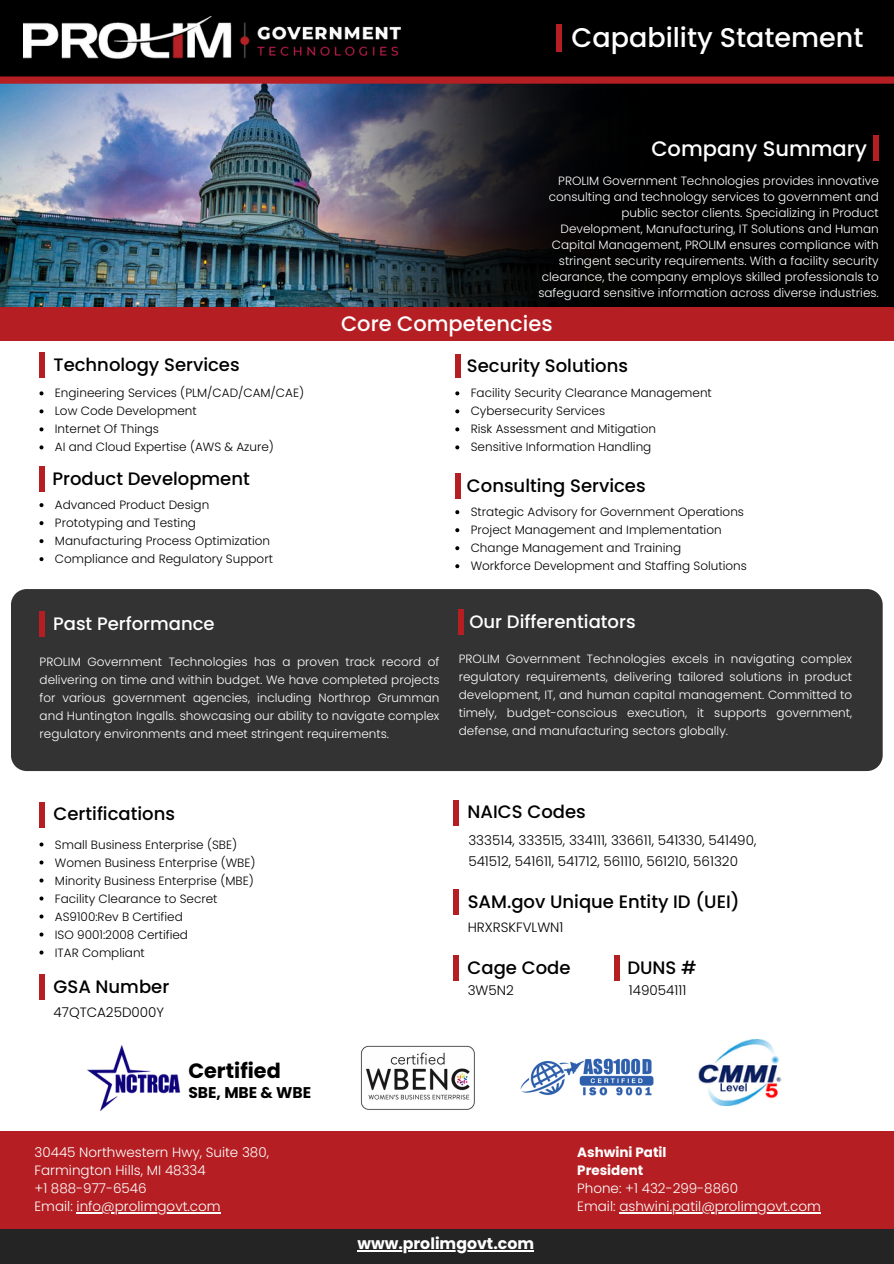
<style>
.page{position:relative;width:894px;height:1264px;background:#fff}
.page>*{position:absolute;margin:0;border:0;box-sizing:border-box;transform-origin:0 0}
.t1{font:500 27px "Poppins";color:#fff}
.t2{font:500 21px "Poppins";color:#fff}
.t3{font:700 20.7px "Poppins";color:#000}
.t4{font:500 18px "Poppins";color:#000}
.t5{font:500 18px "Poppins";color:#fff}
.t6{font:700 15.75px "Poppins";color:#fff}
.t7{font:700 15.6px "Poppins";color:#000}
.t8{font:300 13.5px "Poppins";color:#fff}
.t9{font:300 13.5px "Poppins";color:#000}
.t10{font:700 13.5px "Poppins";color:#fff}
.t11{font:300 12px/18px "Poppins";color:#fff;text-align:justify}
.t12{font:300 12px "Poppins";color:#000}
</style>
<div class="page">
<div style="left:0;top:1131px;width:893px;height:128px;background:#b51f23"></div>
<img style="left:0;top:84px;width:242px;height:223px">
<img style="left:242px;top:84px;width:651px;height:223px">
<div style="left:872px;top:135px;width:6px;height:26px;background:#b51f23"></div>
<div style="left:0;top:0;width:893px;height:84px;background:#b51f23"></div>
<div style="left:0;top:0;width:893px;height:76px;background:#000"></div>
<div style="left:556px;top:25px;width:5px;height:27px;background:#b51f23"></div>
<img style="left:24px;top:16px;width:376px;height:43px">
<div style="left:0;top:307px;width:893px;height:34px;background:#b51f23"></div>
<div style="left:455px;top:354px;width:5px;height:24px;background:#b51f23"></div>
<div style="left:11px;top:589px;width:871px;height:182px;background:#333"></div>
<svg style="left:39px;top:842px;width:4px;height:4px"></svg>
<svg style="left:39px;top:860px;width:4px;height:4px"></svg>
<svg style="left:39px;top:878px;width:4px;height:4px"></svg>
<svg style="left:39px;top:896px;width:4px;height:4px"></svg>
<svg style="left:39px;top:914px;width:4px;height:4px"></svg>
<svg style="left:39px;top:932px;width:4px;height:4px"></svg>
<svg style="left:39px;top:950px;width:4px;height:4px"></svg>
<div style="left:0;top:1229px;width:893px;height:34px;background:#242424"></div>
<div style="left:453px;top:799px;width:5px;height:26px;background:#b51f23"></div>
<div style="left:457px;top:609px;width:6px;height:25px;background:#b51f23"></div>
<div style="left:453px;top:889px;width:5px;height:26px;background:#b51f23"></div>
<div style="left:453px;top:955px;width:5px;height:25px;background:#b51f23"></div>
<div style="left:39px;top:802px;width:6px;height:25px;background:#b51f23"></div>
<div style="left:40px;top:611px;width:5px;height:26px;background:#b51f23"></div>
<div style="left:455px;top:473px;width:5px;height:26px;background:#b51f23"></div>
<div style="left:40px;top:352px;width:5px;height:26px;background:#b51f23"></div>
<div style="left:39px;top:467px;width:6px;height:25px;background:#b51f23"></div>
<svg style="left:455px;top:391px;width:4px;height:4px"></svg>
<svg style="left:455px;top:409px;width:4px;height:4px"></svg>
<svg style="left:455px;top:427px;width:4px;height:4px"></svg>
<svg style="left:455px;top:445px;width:4px;height:4px"></svg>
<svg style="left:39px;top:391px;width:4px;height:4px"></svg>
<svg style="left:39px;top:409px;width:4px;height:4px"></svg>
<svg style="left:39px;top:427px;width:4px;height:4px"></svg>
<svg style="left:39px;top:445px;width:4px;height:4px"></svg>
<svg style="left:39px;top:503px;width:4px;height:4px"></svg>
<svg style="left:39px;top:521px;width:4px;height:4px"></svg>
<svg style="left:39px;top:539px;width:4px;height:4px"></svg>
<svg style="left:39px;top:557px;width:4px;height:4px"></svg>
<svg style="left:455px;top:510px;width:4px;height:4px"></svg>
<svg style="left:455px;top:528px;width:4px;height:4px"></svg>
<svg style="left:455px;top:546px;width:4px;height:4px"></svg>
<svg style="left:455px;top:564px;width:4px;height:4px"></svg>
<hr style="left:77px;top:1212px;width:144px;height:1px;background:#fff">
<hr style="left:619px;top:1212px;width:201px;height:1px;background:#fff">
<hr style="left:357px;top:1249px;width:177px;height:2px;background:#fff">
<img style="left:520px;top:1058px;width:134px;height:38px">
<img style="left:360px;top:1045px;width:115px;height:65px">
<img style="left:698px;top:1039px;width:84px;height:66px">
<img style="left:87px;top:1045px;width:93px;height:65px">
<div style="left:39px;top:974px;width:6px;height:25px;background:#b51f23"></div>
<div style="left:614px;top:955px;width:6px;height:25px;background:#b51f23"></div>
<p class="t1" style="left:571px;top:18px;width:293px">Capability Statement</p>
<p class="t2" style="left:651px;top:134px;width:217px">Company Summary</p>
<p class="t4" style="left:53px;top:352px;width:188px">Technology Services</p>
<p class="t12" style="left:55px;top:385px;width:251px">Engineering Services (PLM/CAD/CAM/CAE)</p>
<p class="t12" style="left:55px;top:403px;width:143px">Low Code Development</p>
<p class="t12" style="left:55px;top:421px;width:106px">Internet Of Things</p>
<h4 class="t12" style="left:55px;top:439px;width:220px">AI and Cloud Expertise (AWS &amp; Azure)</h4>
<h4 class="t11" style="left:538px;top:172px;width:342px;line-height:16px;text-align:right">PROLIM Government Technologies provides innovative consulting and technology services to government and public sector clients. Specializing in Product Development, Manufacturing, IT Solutions and Human Capital Management, PROLIM ensures compliance with stringent security requirements. With a facility security clearance, the company employs skilled professionals to safeguard sensitive information across diverse industries.</h4>
<p class="t2" style="left:341px;top:309px;width:213px">Core Competencies</p>
<p class="t4" style="left:466px;top:353px;width:162px">Security Solutions</p>
<p class="t12" style="left:470px;top:385px;width:242px">Facility Security Clearance Management</p>
<p class="t12" style="left:470px;top:403px;width:136px">Cybersecurity Services</p>
<p class="t12" style="left:470px;top:421px;width:187px">Risk Assessment and Mitigation</p>
<p class="t12" style="left:470px;top:439px;width:182px">Sensitive Information Handling</p>
<h4 class="t4" style="left:52px;top:466px;width:199px">Product Development</h4>
<h4 class="t4" style="left:467px;top:473px;width:180px">Consulting Services</h4>
<p class="t12" style="left:55px;top:496px;width:156px">Advanced Product Design</p>
<p class="t12" style="left:55px;top:514px;width:143px">Prototyping and Testing</p>
<p class="t12" style="left:55px;top:532px;width:217px">Manufacturing Process Optimization</p>
<h4 class="t12" style="left:55px;top:550px;width:219px">Compliance and Regulatory Support</h4>
<p class="t5" style="left:53px;top:611px;width:163px">Past Performance</p>
<p class="t11" style="left:40px;top:653px;width:401px">PROLIM Government Technologies has a proven track record of delivering on time and within budget. We have completed projects for various government agencies, including Northrop Grumman and Huntington Ingalls. showcasing our ability to navigate complex regulatory environments and meet stringent requirements.</p>
<h4 class="t12" style="left:470px;top:503px;width:275px">Strategic Advisory for Government Operations</h4>
<p class="t12" style="left:470px;top:521px;width:252px">Project Management and Implementation</p>
<p class="t12" style="left:470px;top:539px;width:212px">Change Management and Training</p>
<h4 class="t12" style="left:470px;top:557px;width:277px">Workforce Development and Staffing Solutions</h4>
<p class="t5" style="left:469px;top:608px;width:168px">Our Differentiators</p>
<p class="t11" style="left:458px;top:649px;width:395px">PROLIM Government Technologies excels in navigating complex regulatory requirements, delivering tailored solutions in product development, IT, and human capital management. Committed to timely, budget-conscious execution, it supports government, defense, and manufacturing sectors globally.</p>
<p class="t4" style="left:54px;top:801px;width:123px">Certifications</p>
<p class="t12" style="left:55px;top:835px;width:184px">Small Business Enterprise (SBE)</p>
<h1 class="t12" style="left:55px;top:853px;width:202px">Women Business Enterprise (WBE)</h1>
<p class="t12" style="left:55px;top:871px;width:200px">Minority Business Enterprise (MBE)</p>
<h2 class="t12" style="left:55px;top:889px;width:164px">Facility Clearance to Secret</h2>
<p class="t12" style="left:55px;top:907px;width:129px">AS9100:Rev B Certified</p>
<p class="t12" style="left:55px;top:925px;width:135px">ISO 9001:2008 Certified</p>
<h2 class="t12" style="left:55px;top:943px;width:91px">ITAR Compliant</h2>
<p class="t4" style="left:54px;top:974px;width:117px">GSA Number</p>
<p class="t9" style="left:54px;top:1002px;width:112px">47QTCA25D000Y</p>
<p class="t3" style="left:188px;top:1056px;width:94px">Certified</p>
<p class="t7" style="left:188px;top:1081px;width:124px">SBE, MBE &amp; WBE</p>
<p class="t8" style="left:34px;top:1143px;width:236px">30445 Northwestern Hwy, Suite 380,</p>
<h4 class="t8" style="left:34px;top:1161px;width:173px">Farmington Hills, MI 48334</h4>
<h6 class="t8" style="left:34px;top:1179px;width:114px">+1 888-977-6546</h6>
<h4 class="t8" style="left:34px;top:1197px;width:188px">Email: info@prolimgovt.com</h4>
<p class="t4" style="left:467px;top:799px;width:120px">NAICS Codes</p>
<p class="t9" style="left:468px;top:831px;width:289px">333514, 333515, 334111, 336611, 541330, 541490,</p>
<p class="t9" style="left:468px;top:851px;width:271px">541512, 541611, 541712, 561110, 561210, 561320</p>
<p class="t4" style="left:467px;top:889px;width:273px">SAM.gov Unique Entity ID (UEI)</p>
<h4 class="t9" style="left:467px;top:918px;width:97px">HRXRSKFVLWN1</h4>
<h6 class="t4" style="left:467px;top:954px;width:104px">Cage Code</h6>
<h4 class="t9" style="left:467px;top:980px;width:48px">3W5N2</h4>
<p class="t4" style="left:627px;top:954px;width:71px">DUNS #</p>
<p class="t9" style="left:628px;top:980px;width:59px">149054111</p>
<h3 class="t10" style="left:577px;top:1143px;width:91px">Ashwini Patil</h3>
<p class="t10" style="left:577px;top:1161px;width:68px">President</p>
<p class="t8" style="left:577px;top:1179px;width:162px">Phone: +1 432-299-8860</p>
<h5 class="t8" style="left:577px;top:1197px;width:245px">Email: ashwini.patil@prolimgovt.com</h5>
<p class="t6" style="left:357px;top:1232px;width:178px">www.prolimgovt.com</p>
</div>
